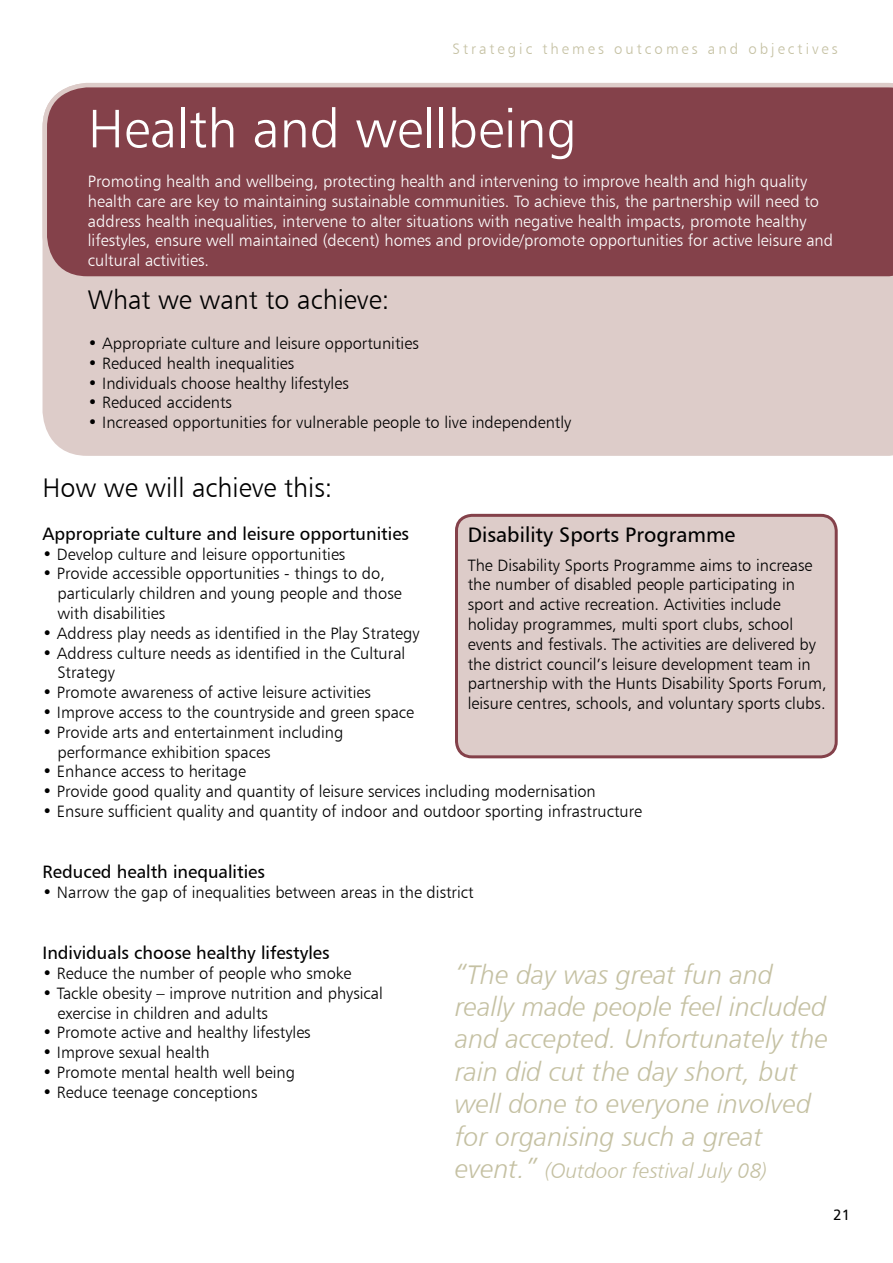
<style>
.page{position:relative;width:893px;height:1263px;background:#fff}
.page>*{position:absolute;margin:0;border:0;box-sizing:border-box;transform-origin:0 0}
.t1{font:54px "Humanist 777 BT Light B";color:#fff}
.t2{font:27px/32.4px "Humanist 777 BT Light Italic B";color:#c5c1a3}
.t3{font:27px "Humanist 777 BT Light B";color:#000}
.t4{font:21px "Humanist 777 BT Light Italic B";color:#c5c1a3}
.t5{font:21px "Humanist 777 BT Roman B";color:#000}
.t6{font:18px "Humanist 777 BT Roman B";color:#000}
.t7{font:16.5px/19.8px "Humanist 777 BT Light B";color:#000}
.t8{font:16.5px/19.8px "Humanist 777 BT Light B";color:#fff}
.t9{font:15px "Humanist 777 BT Light B";letter-spacing:.2em;color:#c5c1a3}
.t10{font:15px "Humanist 777 BT Roman B";color:#000}
.s1{font-size:27px}
</style>
<div class="page">
<div style="left:43px;top:281px;width:850px;height:175px;background:#ddccc9"></div>
<div style="left:43px;top:83px;width:850px;height:198px;background:#84414a"></div>
<div style="left:456px;top:515px;width:380px;height:242px;background:#ddccc9;border-radius:16px"></div>
<div style="left:455px;top:514px;width:383px;height:244px;border:3px solid #84414a;border-radius:16px"></div>
<p class="t9" style="left:453px;top:39px;width:387px">Strategic themes outcomes and objectives</p>
<h1 class="t1" style="left:88px;top:95px;width:490px">Health and wellbeing</h1>
<p class="t8" style="left:88px;top:171px;width:747px">Promoting health and wellbeing, protecting health and intervening to improve health and high quality health care are key to maintaining sustainable communities. To achieve this, the partnership will need to address health inequalities, intervene to alter situations with negative health impacts, promote healthy lifestyles, ensure well maintained (decent) homes and provide/promote opportunities for active leisure and cultural activities.</p>
<h2 class="t3" style="left:88px;top:283px;width:303px">What we want to achieve:</h2>
<p class="t7" style="left:88px;top:333px;width:332px">• Appropriate culture and leisure opportunities</p>
<p class="t7" style="left:88px;top:353px;width:208px">• Reduced health inequalities</p>
<p class="t7" style="left:88px;top:373px;width:262px">• Individuals choose healthy lifestyles</p>
<p class="t7" style="left:88px;top:392px;width:146px">• Reduced accidents</p>
<p class="t7" style="left:88px;top:412px;width:485px">• Increased opportunities for vulnerable people to live independently</p>
<h2 class="t3" style="left:43px;top:471px;width:291px">How we will achieve this:</h2>
<p class="t6" style="left:43px;top:522px;width:368px">Appropriate culture and leisure opportunities</p>
<p class="t7" style="left:43px;top:544px;width:304px">• Develop culture and leisure opportunities</p>
<p class="t7" style="left:57px;top:563px;width:346px;text-indent:-15px">• Provide accessible opportunities - things to do, particularly children and young people and those with disabilities</p>
<p class="t7" style="left:43px;top:623px;width:379px">• Address play needs as identified in the Play Strategy</p>
<p class="t7" style="left:57px;top:643px;width:349px;text-indent:-15px">• Address culture needs as identified in the Cultural<br>Strategy</p>
<p class="t7" style="left:43px;top:682px;width:330px">• Promote awareness of active leisure activities</p>
<p class="t7" style="left:43px;top:702px;width:373px">• Improve access to the countryside and green space</p>
<p class="t7" style="left:57px;top:722px;width:287px;text-indent:-15px">• Provide arts and entertainment including performance exhibition spaces</p>
<p class="t7" style="left:43px;top:761px;width:205px">• Enhance access to heritage</p>
<p class="t7" style="left:43px;top:781px;width:555px">• Provide good quality and quantity of leisure services including modernisation</p>
<p class="t7" style="left:43px;top:801px;width:601px">• Ensure sufficient quality and quantity of indoor and outdoor sporting infrastructure</p>
<p class="t5" style="left:468px;top:521px;width:269px">Disability Sports Programme</p>
<p class="t7" style="left:468px;top:555px;width:360px">The Disability Sports Programme aims to increase the number of disabled people participating in sport and active recreation. Activities include holiday programmes, multi sport clubs, school events and festivals. The activities are delivered by the district council’s leisure development team in partnership with the Hunts Disability Sports Forum, leisure centres, schools, and voluntary sports clubs.</p>
<p class="t6" style="left:43px;top:861px;width:224px">Reduced health inequalities</p>
<p class="t7" style="left:43px;top:882px;width:433px">• Narrow the gap of inequalities between areas in the district</p>
<p class="t6" style="left:43px;top:942px;width:289px">Individuals choose healthy lifestyles</p>
<p class="t7" style="left:43px;top:963px;width:311px">• Reduce the number of people who smoke</p>
<p class="t7" style="left:57px;top:983px;width:327px;text-indent:-15px">• Tackle obesity – improve nutrition and physical exercise in children and adults</p>
<p class="t7" style="left:43px;top:1022px;width:270px">• Promote active and healthy lifestyles</p>
<p class="t7" style="left:43px;top:1042px;width:169px">• Improve sexual health</p>
<p class="t7" style="left:43px;top:1062px;width:254px">• Promote mental health well being</p>
<p class="t7" style="left:43px;top:1082px;width:217px">• Reduce teenage conceptions</p>
<h2 class="t2" style="left:455px;top:957px;width:375px">“The day was great fun and really made people feel included and accepted. Unfortunately the rain did cut the day short, but well done to everyone involved for organising such a great</h2>
<p class="t4" style="left:455px;top:1158px;width:314px"><span class="s1">event.”</span> (Outdoor festival July 08)</p>
<p class="t10" style="left:833px;top:1206px;width:19px">21</p>
</div>
